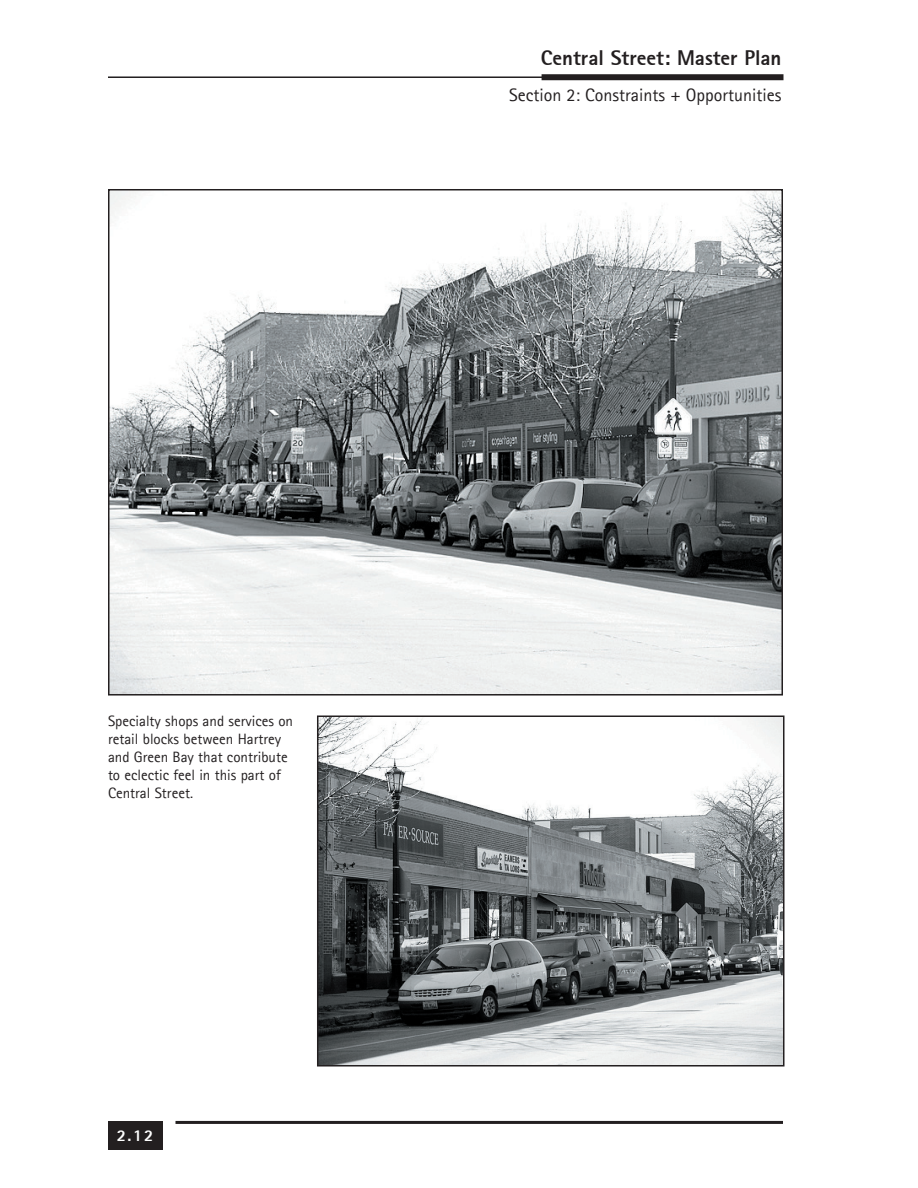
<style>
.page{position:relative;width:918px;height:1188px;background:#fff}
.page>*{position:absolute;margin:0;border:0;box-sizing:border-box;transform-origin:0 0}
.t1{font:800 21px "Agfa Rotis Sans Serif";color:#231f20}
.t2{font:18px "Agfa Rotis Sans Serif";color:#231f20}
.t3{font:800 16.5px "Agfa Rotis Sans Serif";color:#fff}
.t4{font:15px/18px "Agfa Rotis Sans Serif";color:#231f20}
</style>
<div class="page">
<hr style="left:108px;top:76px;width:636px;height:2px;background:#231f20">
<div style="left:542px;top:74px;width:241px;height:6px;background:#231f20"></div>
<hr style="left:176px;top:1121px;width:607px;height:3px;background:#231f20">
<div style="left:108px;top:1121px;width:54px;height:28px;background:#231f20"></div>
<img style="left:320px;top:719px;width:462px;height:345px">
<div style="left:317px;top:716px;width:468px;height:351px;border:2px solid #231f20"></div>
<img style="left:111px;top:192px;width:669px;height:501px">
<div style="left:108px;top:189px;width:675px;height:507px;border:2px solid #231f20"></div>
<h1 class="t1" style="left:541px;top:44px;width:242px">Central Street: Master Plan</h1>
<p class="t2" style="left:509px;top:84px;width:274px">Section 2: Constraints + Opportunities</p>
<p class="t4" style="left:108px;top:712px;width:187px">Specialty shops and services on retail blocks between Hartrey and Green Bay that contribute to eclectic feel in this part of<br>Central Street.</p>
<p class="t3" style="left:117px;top:1125px;width:38px">2.12</p>
</div>
